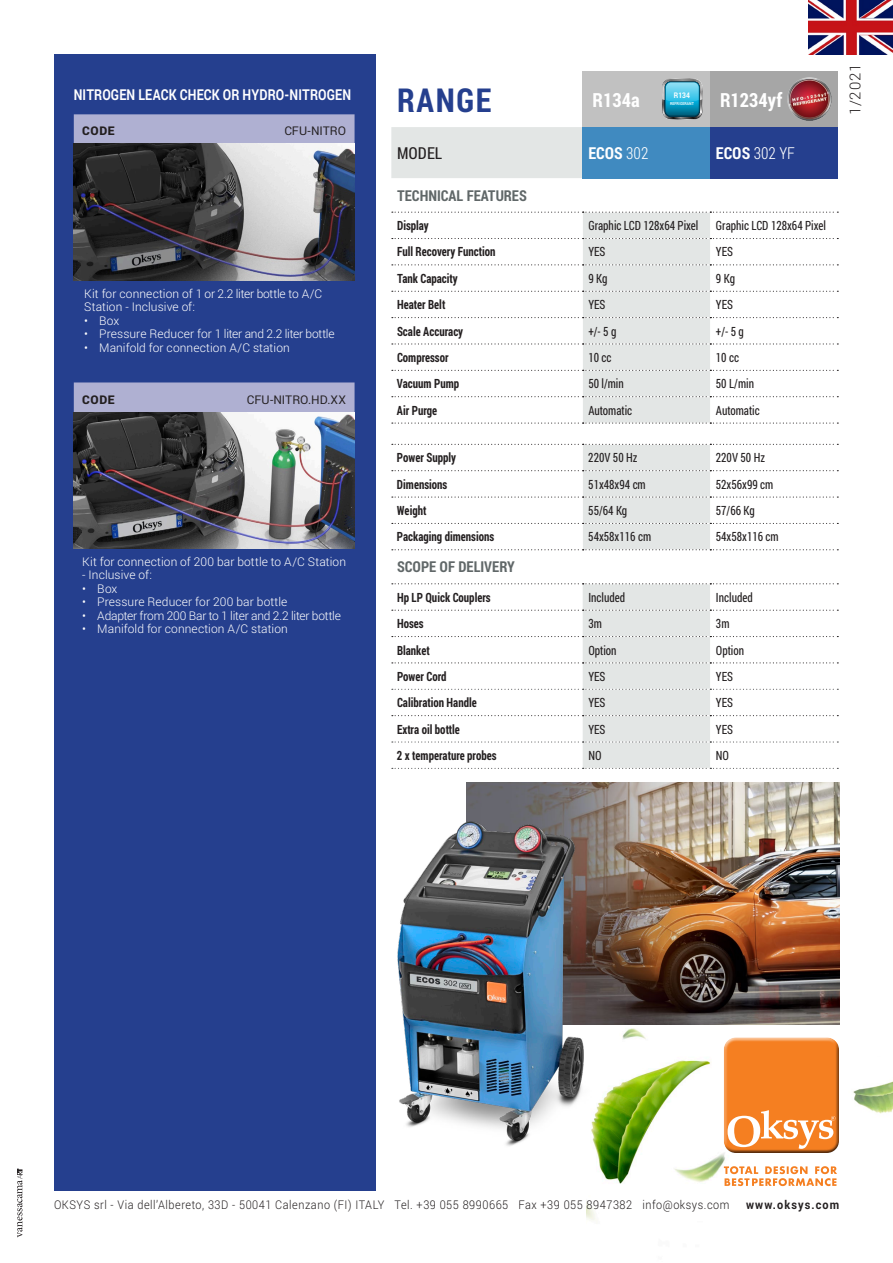
<style>
.page{position:relative;width:893px;height:1263px;background:#fff}
.page>*{position:absolute;margin:0;border:0;box-sizing:border-box;transform-origin:0 0}
.t1{font:700 33px "Roboto Condensed";letter-spacing:.05em;color:#253f8e}
.t2{font:700 19.5px "Roboto Condensed";color:#fff}
.t3{font:300 16.5px "Roboto Condensed";color:#fff}
.t4{font:700 16.5px "Roboto Condensed";color:#fff}
.t5{font:16.5px "Roboto Condensed";color:#231f20}
.t6{font:700 15px "Roboto";letter-spacing:.01em;color:#fff;scale:.82 1}
.t7{font:700 15px "Roboto Condensed";color:#606768}
.t8{font:300 15px "Roboto";color:#231f20}
.t9{font:12.75px "Roboto Condensed";color:#231f20;scale:.9 1}
.t10{font:700 12.75px "Roboto Condensed";color:#231f20;scale:.9 1}
.t11{font:300 12px/13.5px "Roboto";letter-spacing:.005em;color:#fff}
.t12{font:300 12px "Roboto";letter-spacing:.05em;color:#231f20;scale:.91 1}
.t13{font:300 12px "Roboto";letter-spacing:-.015em;color:#fff}
.t14{font:12px "Roboto";letter-spacing:-.005em;color:#231f20}
.t15{font:700 12px "Roboto";letter-spacing:.1em;color:#231f20;scale:.91 1}
.t16{font:900 12px "Roboto";letter-spacing:.05em;color:#231f20}
.t17{font:700 7.8px "Roboto";color:#fff;scale:.87 1}
.t18{font:700 4.05px "Roboto";letter-spacing:.01em;color:#fff;scale:.87 1}
.s1{font-weight:300}
.s2{font-weight:700}
</style>
<div class="page">
<svg style="left:17px;top:1168px;width:5px;height:69px"></svg>
<img style="left:853px;top:1081px;width:40px;height:33px">
<img style="left:587px;top:1024px;width:163px;height:197px">
<div style="left:54px;top:54px;width:321px;height:1137px;background:#253f8e"></div>
<div style="left:719px;top:1033px;width:121px;height:116px;background:#fff;opacity:.75"></div>
<div style="left:722px;top:1041px;width:118px;height:113px;background:#231f20;opacity:.75"></div>
<svg style="left:727px;top:1110px;width:108px;height:39px"></svg>
<svg style="left:724px;top:1166px;width:113px;height:20px"></svg>
<img style="left:466px;top:782px;width:373px;height:242px">
<img style="left:397px;top:795px;width:219px;height:395px">
<img style="left:808px;top:0;width:85px;height:54px">
<div style="left:583px;top:72px;width:127px;height:55px;background:#c1c1c1"></div>
<div style="left:710px;top:72px;width:128px;height:55px;background:#a6a6a6"></div>
<svg style="left:391px;top:127px;width:319px;height:85px"></svg>
<div style="left:583px;top:127px;width:127px;height:51px;background:#408ac0"></div>
<div style="left:710px;top:127px;width:128px;height:51px;background:#253f8e"></div>
<svg style="left:391px;top:212px;width:447px;height:556px"></svg>
<svg style="left:392px;top:212px;width:446px;height:1px"></svg>
<svg style="left:392px;top:238px;width:446px;height:1px"></svg>
<svg style="left:392px;top:264px;width:446px;height:1px"></svg>
<svg style="left:392px;top:291px;width:446px;height:1px"></svg>
<svg style="left:392px;top:317px;width:446px;height:1px"></svg>
<svg style="left:392px;top:343px;width:446px;height:1px"></svg>
<svg style="left:392px;top:370px;width:446px;height:1px"></svg>
<svg style="left:392px;top:396px;width:446px;height:1px"></svg>
<svg style="left:392px;top:422px;width:446px;height:23px"></svg>
<svg style="left:392px;top:470px;width:446px;height:1px"></svg>
<svg style="left:392px;top:496px;width:446px;height:2px"></svg>
<svg style="left:392px;top:523px;width:446px;height:1px"></svg>
<svg style="left:392px;top:549px;width:446px;height:1px"></svg>
<svg style="left:392px;top:583px;width:446px;height:1px"></svg>
<svg style="left:392px;top:610px;width:446px;height:1px"></svg>
<svg style="left:392px;top:636px;width:446px;height:1px"></svg>
<svg style="left:392px;top:662px;width:446px;height:1px"></svg>
<svg style="left:392px;top:715px;width:446px;height:1px"></svg>
<svg style="left:392px;top:689px;width:446px;height:1px"></svg>
<svg style="left:392px;top:741px;width:446px;height:1px"></svg>
<svg style="left:392px;top:768px;width:446px;height:1px"></svg>
<div style="left:74px;top:114px;width:281px;height:30px;background:#afb0d2"></div>
<svg style="left:74px;top:280px;width:281px;height:132px"></svg>
<img style="left:74px;top:144px;width:281px;height:136px">
<img style="left:74px;top:412px;width:281px;height:137px">
<img style="left:787px;top:77px;width:45px;height:44px">
<svg style="left:662px;top:79px;width:41px;height:40px"></svg>
<p class="t6" style="left:74px;top:85px;width:340px">NITROGEN LEACK CHECK OR HYDRO-NITROGEN</p>
<p class="t16" style="left:82px;top:123px;width:34px">CODE</p>
<p class="t14" style="left:284px;top:123px;width:63px">CFU-NITRO</p>
<p class="t11" style="left:84px;top:286px;width:240px">Kit for connection of 1 or 2.2 liter bottle to A/C<br>Station - Inclusive of:</p>
<p class="t11" style="left:84px;top:313px;width:37px">• Box</p>
<p class="t11" style="left:84px;top:327px;width:252px">• Pressure Reducer for 1 liter and 2.2 liter bottle</p>
<p class="t11" style="left:84px;top:340px;width:207px">• Manifold for connection A/C station</p>
<p class="t16" style="left:82px;top:391px;width:34px">CODE</p>
<p class="t14" style="left:247px;top:391px;width:101px">CFU-NITRO.HD.XX</p>
<p class="t11" style="left:82px;top:554px;width:265px">Kit for connection of 200 bar bottle to A/C Station</p>
<p class="t11" style="left:82px;top:568px;width:71px">- Inclusive of:</p>
<p class="t11" style="left:82px;top:581px;width:37px">• Box</p>
<p class="t11" style="left:82px;top:595px;width:207px">• Pressure Reducer for 200 bar bottle</p>
<p class="t13" style="left:82px;top:607px;width:260px">• Adapter from 200 Bar to 1 liter and 2.2 liter bottle</p>
<p class="t11" style="left:82px;top:622px;width:207px">• Manifold for connection A/C station</p>
<h1 class="t1" style="left:397px;top:77px;width:96px">RANGE</h1>
<h2 class="t2" style="left:593px;top:86px;width:49px">R134a</h2>
<h2 class="t2" style="left:720px;top:86px;width:64px">R1234yf</h2>
<p class="t17" style="left:674px;top:90px;width:20px">R134</p>
<p class="t18" style="left:670px;top:101px;width:29px">REFRIGERANT</p>
<h3 class="t5" style="left:397px;top:142px;width:47px">MODEL</h3>
<h3 class="t4" style="left:588px;top:142px;width:62px">ECOS <span class="s1">302</span></h3>
<h3 class="t3" style="left:716px;top:142px;width:80px"><span class="s2">ECOS</span> 302 YF</h3>
<p class="t7" style="left:397px;top:185px;width:131px">TECHNICAL FEATURES</p>
<p class="t10" style="left:397px;top:217px;width:37px">Display</p>
<p class="t9" style="left:588px;top:217px;width:124px">Graphic LCD 128x64 Pixel</p>
<p class="t9" style="left:716px;top:217px;width:124px">Graphic LCD 128x64 Pixel</p>
<p class="t10" style="left:397px;top:243px;width:111px">Full Recovery Function</p>
<p class="t9" style="left:588px;top:243px;width:20px">YES</p>
<p class="t9" style="left:716px;top:243px;width:20px">YES</p>
<p class="t10" style="left:397px;top:269px;width:69px">Tank Capacity</p>
<p class="t9" style="left:588px;top:269px;width:23px">9 Kg</p>
<p class="t9" style="left:716px;top:269px;width:23px">9 Kg</p>
<p class="t10" style="left:397px;top:296px;width:55px">Heater Belt</p>
<p class="t9" style="left:588px;top:296px;width:20px">YES</p>
<p class="t9" style="left:716px;top:296px;width:20px">YES</p>
<p class="t10" style="left:397px;top:322px;width:75px">Scale Accuracy</p>
<p class="t9" style="left:588px;top:322px;width:33px">+/- 5 g</p>
<p class="t9" style="left:716px;top:322px;width:33px">+/- 5 g</p>
<p class="t10" style="left:397px;top:349px;width:59px">Compressor</p>
<p class="t9" style="left:588px;top:349px;width:27px">10 cc</p>
<p class="t9" style="left:716px;top:349px;width:27px">10 cc</p>
<p class="t10" style="left:397px;top:375px;width:71px">Vacuum Pump</p>
<p class="t9" style="left:588px;top:375px;width:41px">50 l/min</p>
<p class="t9" style="left:716px;top:375px;width:44px">50 L/min</p>
<p class="t10" style="left:397px;top:401px;width:46px">Air Purge</p>
<p class="t9" style="left:588px;top:401px;width:50px">Automatic</p>
<p class="t9" style="left:716px;top:401px;width:50px">Automatic</p>
<p class="t10" style="left:397px;top:449px;width:67px">Power Supply</p>
<p class="t9" style="left:588px;top:449px;width:56px">220V 50 Hz</p>
<p class="t9" style="left:716px;top:449px;width:56px">220V 50 Hz</p>
<p class="t10" style="left:397px;top:475px;width:58px">Dimensions</p>
<p class="t9" style="left:588px;top:475px;width:65px">51x48x94 cm</p>
<p class="t9" style="left:716px;top:475px;width:65px">52x56x99 cm</p>
<p class="t10" style="left:397px;top:502px;width:34px">Weight</p>
<p class="t9" style="left:588px;top:502px;width:45px">55/64 Kg</p>
<p class="t9" style="left:716px;top:502px;width:45px">57/66 Kg</p>
<p class="t10" style="left:397px;top:528px;width:110px">Packaging dimensions</p>
<p class="t9" style="left:588px;top:528px;width:71px">54x58x116 cm</p>
<p class="t9" style="left:716px;top:528px;width:71px">54x58x116 cm</p>
<p class="t7" style="left:397px;top:557px;width:119px">SCOPE OF DELIVERY</p>
<p class="t10" style="left:397px;top:588px;width:106px">Hp LP Quick Couplers</p>
<p class="t9" style="left:588px;top:588px;width:42px">Included</p>
<p class="t9" style="left:716px;top:588px;width:42px">Included</p>
<p class="t10" style="left:397px;top:615px;width:31px">Hoses</p>
<p class="t9" style="left:588px;top:615px;width:17px">3m</p>
<p class="t9" style="left:716px;top:615px;width:17px">3m</p>
<p class="t10" style="left:397px;top:641px;width:38px">Blanket</p>
<p class="t9" style="left:588px;top:641px;width:33px">Option</p>
<p class="t9" style="left:716px;top:641px;width:33px">Option</p>
<p class="t10" style="left:397px;top:667px;width:57px">Power Cord</p>
<p class="t9" style="left:588px;top:667px;width:20px">YES</p>
<p class="t9" style="left:716px;top:667px;width:20px">YES</p>
<p class="t10" style="left:397px;top:694px;width:90px">Calibration Handle</p>
<p class="t9" style="left:588px;top:694px;width:20px">YES</p>
<p class="t9" style="left:716px;top:694px;width:20px">YES</p>
<p class="t10" style="left:397px;top:720px;width:71px">Extra oil bottle</p>
<p class="t9" style="left:588px;top:720px;width:20px">YES</p>
<p class="t9" style="left:716px;top:720px;width:20px">YES</p>
<p class="t10" style="left:397px;top:747px;width:112px">2 x temperature probes</p>
<p class="t9" style="left:588px;top:747px;width:16px">NO</p>
<p class="t9" style="left:716px;top:747px;width:16px">NO</p>
<p class="t8" style="left:845px;top:115px;width:53px;rotate:-90deg">1/2021</p>
<p class="t12" style="left:54px;top:1196px;width:744px">OKSYS srl - Via dell’Albereto, 33D - 50041 Calenzano (FI) ITALY Tel. +39 055 8990665 Fax +39 055 8947382 info@oksys.com</p>
<p class="t15" style="left:746px;top:1196px;width:104px">www.oksys.com</p>
</div>
